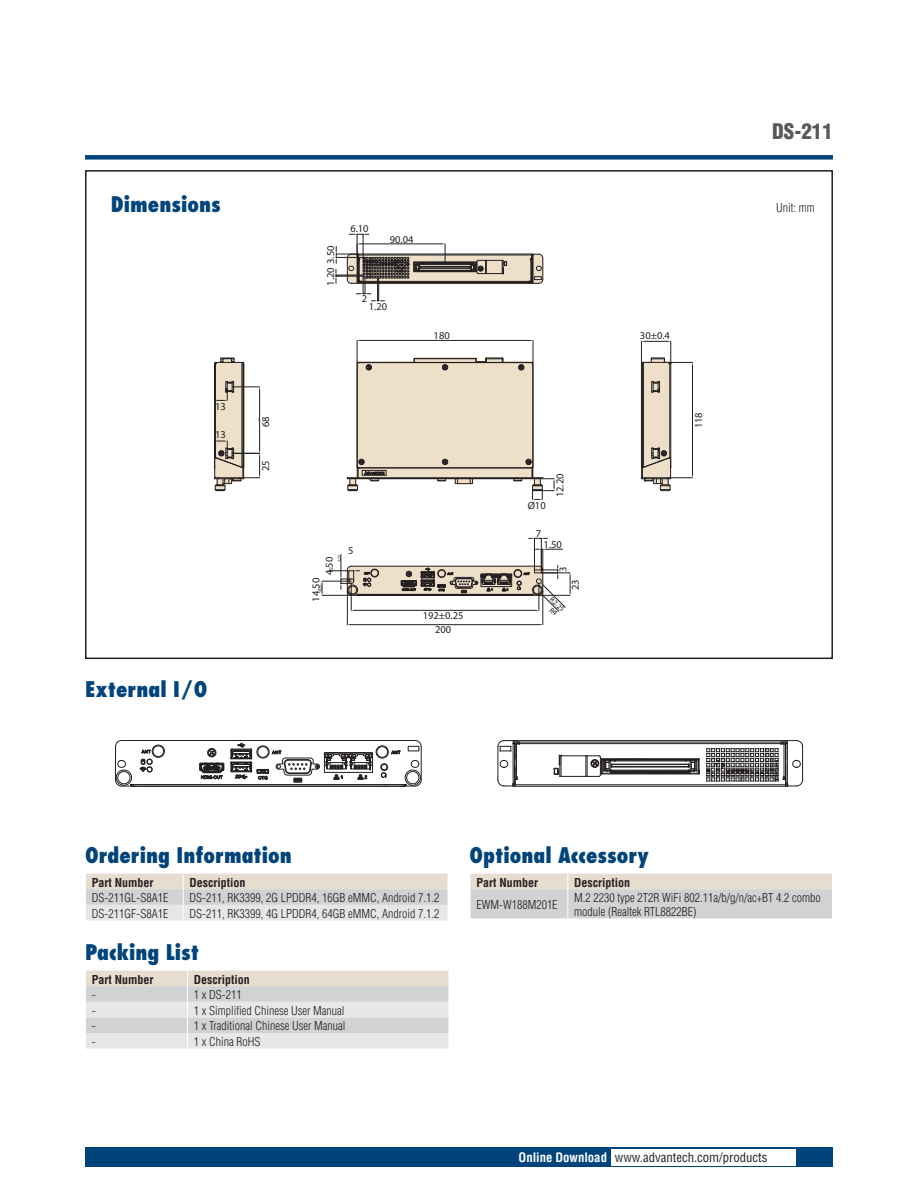
<style>
.page{position:relative;width:918px;height:1188px;background:#fff}
.page>*{position:absolute;margin:0;border:0;box-sizing:border-box;transform-origin:0 0}
.t1{font:800 condensed 21px "Futura";color:#00447b}
.t2{font:900 condensed 21px "Helvetica";color:#57585a}
.t3{font:condensed 12.75px "Helvetica";color:#231f20}
.t4{font:300 condensed 12px/13.5px "Helvetica";color:#231f20}
.t5{font:700 condensed 12px "Helvetica";color:#231f20}
.t6{font:10.5px "Myriad Pro";color:#231f20}
.t7{font:7.5px/7.8px "Myriad Pro";color:#231f20;text-align:center}
.s1{font-weight:700;color:#fff}
</style>
<div class="page">
<div style="left:85px;top:155px;width:748px;height:5px;background:#00447b"></div>
<div style="left:85px;top:1147px;width:748px;height:20px;background:#00447b"></div>
<div style="left:611px;top:1149px;width:184px;height:16px;background:#fff"></div>
<div style="left:85px;top:170px;width:748px;height:489px;border:2px solid #231f20"></div>
<svg style="left:86px;top:874px;width:362px;height:46px;background:#dfdcd9"></svg>
<svg style="left:86px;top:971px;width:363px;height:78px;background:#dedcdc"></svg>
<svg style="left:470px;top:874px;width:362px;height:44px;background:#d8d5d2"></svg>
<hr style="left:518px;top:742px;width:265px;height:1px;background:#231f20">
<hr style="left:516px;top:740px;width:268px;height:1px;background:#231f20">
<hr style="left:515px;top:784px;width:271px;height:1px;background:#231f20">
<hr style="left:520px;top:743px;width:261px;height:1px;background:#231f20">
<hr style="left:515px;top:786px;width:271px;height:1px;background:#231f20">
<svg style="left:497px;top:740px;width:23px;height:47px"></svg>
<svg style="left:553px;top:755px;width:147px;height:22px"></svg>
<svg style="left:706px;top:740px;width:97px;height:47px"></svg>
<svg style="left:115px;top:740px;width:307px;height:47px"></svg>
<hr style="left:347px;top:591px;width:1px;height:34px;background:#231f20">
<hr style="left:543px;top:591px;width:1px;height:34px;background:#231f20">
<hr style="left:350px;top:624px;width:190px;height:1px;background:#231f20">
<hr style="left:541px;top:538px;width:1px;height:32px;background:#231f20">
<hr style="left:534px;top:538px;width:1px;height:32px;background:#231f20">
<svg style="left:529px;top:538px;width:18px;height:1px"></svg>
<svg style="left:319px;top:549px;width:252px;height:63px"></svg>
<svg style="left:214px;top:357px;width:46px;height:134px"></svg>
<svg style="left:641px;top:341px;width:52px;height:150px"></svg>
<svg style="left:335px;top:234px;width:209px;height:68px"></svg>
<svg style="left:347px;top:340px;width:208px;height:160px"></svg>
<h1 class="t2" style="left:772px;top:118px;width:62px">DS-211</h1>
<h1 class="t1" style="left:111px;top:191px;width:111px">Dimensions</h1>
<p class="t4" style="left:776px;top:201px;width:40px">Unit: mm</p>
<p class="t6" style="left:215px;top:400px;width:12px">13</p>
<p class="t6" style="left:215px;top:428px;width:12px">13</p>
<h1 class="t1" style="left:85px;top:676px;width:124px">External I/O</h1>
<p class="t6" style="left:324px;top:286px;width:42px;rotate:-90deg">1.20 3.50</p>
<p class="t6" style="left:350px;top:222px;width:20px">6.10</p>
<p class="t6" style="left:390px;top:233px;width:25px">90.04</p>
<p class="t6" style="left:362px;top:292px;width:7px">2</p>
<p class="t6" style="left:369px;top:300px;width:20px">1.20</p>
<p class="t6" style="left:434px;top:329px;width:18px">180</p>
<p class="t6" style="left:640px;top:329px;width:31px">30±0.4</p>
<p class="t6" style="left:259px;top:427px;width:12px;rotate:-90deg">68</p>
<p class="t6" style="left:692px;top:428px;width:18px;rotate:-90deg">118</p>
<p class="t6" style="left:259px;top:471px;width:12px;rotate:-90deg">25</p>
<p class="t6" style="left:323px;top:575px;width:20px;rotate:-90deg">4.50</p>
<p class="t6" style="left:309px;top:602px;width:25px;rotate:-90deg">14.50</p>
<p class="t6" style="left:348px;top:544px;width:7px">5</p>
<p class="t6" style="left:423px;top:609px;width:42px">192±0.25</p>
<p class="t6" style="left:435px;top:623px;width:18px">200</p>
<p class="t6" style="left:553px;top:497px;width:25px;rotate:-90deg">12.20</p>
<p class="t6" style="left:528px;top:499px;width:20px">Ø10</p>
<p class="t6" style="left:536px;top:527px;width:7px">7</p>
<p class="t6" style="left:544px;top:538px;width:20px">1.50</p>
<p class="t6" style="left:557px;top:572px;width:7px;rotate:-90deg">3</p>
<p class="t7" style="left:554px;top:595px;width:19px;rotate:43deg">R2.25<br>R4</p>
<p class="t6" style="left:569px;top:590px;width:12px;rotate:-90deg">23</p>
<h1 class="t1" style="left:85px;top:842px;width:208px">Ordering Information</h1>
<p class="t5" style="left:92px;top:875px;width:63px">Part Number</p>
<p class="t5" style="left:190px;top:875px;width:57px">Description</p>
<p class="t4" style="left:92px;top:891px;width:78px">DS-211GL-S8A1E</p>
<p class="t4" style="left:190px;top:891px;width:251px">DS-211, RK3399, 2G LPDDR4, 16GB eMMC, Android 7.1.2</p>
<p class="t4" style="left:92px;top:907px;width:78px">DS-211GF-S8A1E</p>
<p class="t4" style="left:190px;top:907px;width:251px">DS-211, RK3399, 4G LPDDR4, 64GB eMMC, Android 7.1.2</p>
<h1 class="t1" style="left:85px;top:939px;width:116px">Packing List</h1>
<p class="t5" style="left:92px;top:972px;width:63px">Part Number</p>
<p class="t5" style="left:194px;top:972px;width:57px">Description</p>
<p class="t4" style="left:92px;top:988px;width:5px">-</p>
<p class="t4" style="left:194px;top:988px;width:49px">1 x DS-211</p>
<p class="t4" style="left:92px;top:1004px;width:5px">-</p>
<p class="t4" style="left:194px;top:1004px;width:152px">1 x Simplified Chinese User Manual</p>
<p class="t4" style="left:92px;top:1019px;width:5px">-</p>
<p class="t4" style="left:194px;top:1019px;width:153px">1 x Traditional Chinese User Manual</p>
<p class="t4" style="left:92px;top:1035px;width:5px">-</p>
<p class="t4" style="left:194px;top:1035px;width:68px">1 x China RoHS</p>
<h1 class="t1" style="left:470px;top:842px;width:181px">Optional Accessory</h1>
<p class="t5" style="left:476px;top:875px;width:63px">Part Number</p>
<p class="t5" style="left:574px;top:875px;width:57px">Description</p>
<p class="t4" style="left:476px;top:898px;width:83px">EWM-W188M201E</p>
<p class="t4" style="left:574px;top:891px;width:248px">M.2 2230 type 2T2R WiFi 802.11a/b/g/n/ac+BT 4.2 combo module (Realtek RTL8822BE)</p>
<p class="t3" style="left:519px;top:1149px;width:250px"><span class="s1">Online Download</span> www.advantech.com/products</p>
</div>
